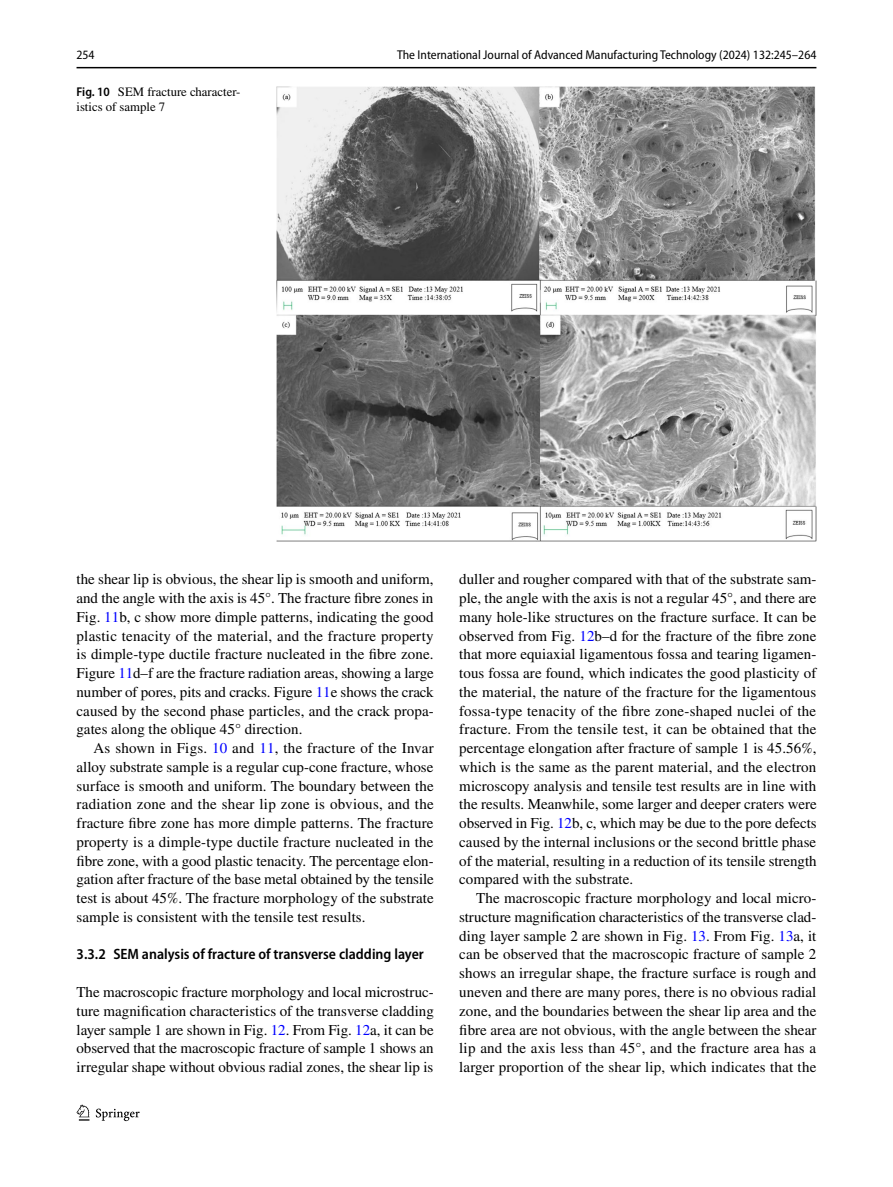
<style>
.page{position:relative;width:893px;height:1187px;background:#fff}
.page>*{position:absolute;margin:0;border:0;box-sizing:border-box;transform-origin:0 0}
.t1{font:15px/18.8px "STIX";letter-spacing:.005em;color:#000;text-align:justify}
.t2{font:600 semi-condensed 15px "Myriad Pro";color:#000}
.t3{font:semi-condensed 12.75px "Myriad Pro";color:#000}
.t4{font:12.75px/15px "STIX";color:#000}
.s1{font-family:"Myriad Pro";font-weight:600;font-stretch:semi-condensed}
.s2{color:#00f}
</style>
<div class="page">
<hr style="left:77px;top:67px;width:739px;height:1px;background:#000">
<svg style="left:77px;top:1104px;width:12px;height:16px"></svg>
<svg style="left:96px;top:1108px;width:44px;height:12px"></svg>
<img style="left:276px;top:87px;width:540px;height:454px">
<p class="t3" style="left:77px;top:48px;width:20px">254</p>
<p class="t3" style="left:397px;top:48px;width:421px">The International Journal of Advanced Manufacturing Technology (2024) 132:245–264</p>
<p class="t4" style="left:77px;top:85px;width:165px"><span class="s1">Fig. 10</span> SEM fracture character&shy;istics of sample 7</p>
<p class="t1" style="left:77px;top:571px;width:359px">the shear lip is obvious, the shear lip is smooth and uniform, and the angle with the axis is 45°. The fracture fibre zones in Fig. <span class="s2">11</span>b, c show more dimple patterns, indicating the good plastic tenacity of the material, and the fracture property is dimple-type ductile fracture nucleated in the fibre zone.<br>Figure <span class="s2">11</span>d–f are the fracture radiation areas, showing a large number of pores, pits and cracks. Figure <span class="s2">11</span>e shows the crack caused by the second phase particles, and the crack propa&shy;gates along the oblique 45° direction.</p>
<p class="t1" style="left:77px;top:739px;width:359px;text-indent:17px">As shown in Figs. <span class="s2">10</span> and <span class="s2">11</span>, the fracture of the Invar alloy substrate sample is a regular cup-cone fracture, whose surface is smooth and uniform. The boundary between the radiation zone and the shear lip zone is obvious, and the fracture fibre zone has more dimple patterns. The fracture property is a dimple-type ductile fracture nucleated in the fibre zone, with a good plastic tenacity. The percentage elon&shy;gation after fracture of the base metal obtained by the tensile test is about 45%. The fracture morphology of the substrate sample is consistent with the tensile test results.</p>
<p class="t2" style="left:77px;top:946px;width:349px">3.3.2 SEM analysis of fracture of transverse cladding layer</p>
<p class="t1" style="left:77px;top:983px;width:359px">The macroscopic fracture morphology and local microstruc&shy;ture magnification characteristics of the transverse cladding layer sample 1 are shown in Fig. <span class="s2">12</span>. From Fig. <span class="s2">12</span>a, it can be observed that the macroscopic fracture of sample 1 shows an irregular shape without obvious radial zones, the shear lip is</p>
<p class="t1" style="left:459px;top:571px;width:359px">duller and rougher compared with that of the substrate sam&shy;ple, the angle with the axis is not a regular 45°, and there are many hole-like structures on the fracture surface. It can be observed from Fig. <span class="s2">12</span>b–d for the fracture of the fibre zone that more equiaxial ligamentous fossa and tearing ligamen&shy;tous fossa are found, which indicates the good plasticity of the material, the nature of the fracture for the ligamentous fossa-type tenacity of the fibre zone-shaped nuclei of the fracture. From the tensile test, it can be obtained that the percentage elongation after fracture of sample 1 is 45.56%, which is the same as the parent material, and the electron microscopy analysis and tensile test results are in line with the results. Meanwhile, some larger and deeper craters were observed in Fig. <span class="s2">12</span>b, c, which may be due to the pore defects caused by the internal inclusions or the second brittle phase of the material, resulting in a reduction of its tensile strength compared with the substrate.</p>
<p class="t1" style="left:459px;top:889px;width:359px;text-indent:17px">The macroscopic fracture morphology and local micro&shy;structure magnification characteristics of the transverse clad&shy;ding layer sample 2 are shown in Fig. <span class="s2">13</span>. From Fig. <span class="s2">13</span>a, it can be observed that the macroscopic fracture of sample 2 shows an irregular shape, the fracture surface is rough and uneven and there are many pores, there is no obvious radial zone, and the boundaries between the shear lip area and the fibre area are not obvious, with the angle between the shear lip and the axis less than 45°, and the fracture area has a larger proportion of the shear lip, which indicates that the</p>
</div>
